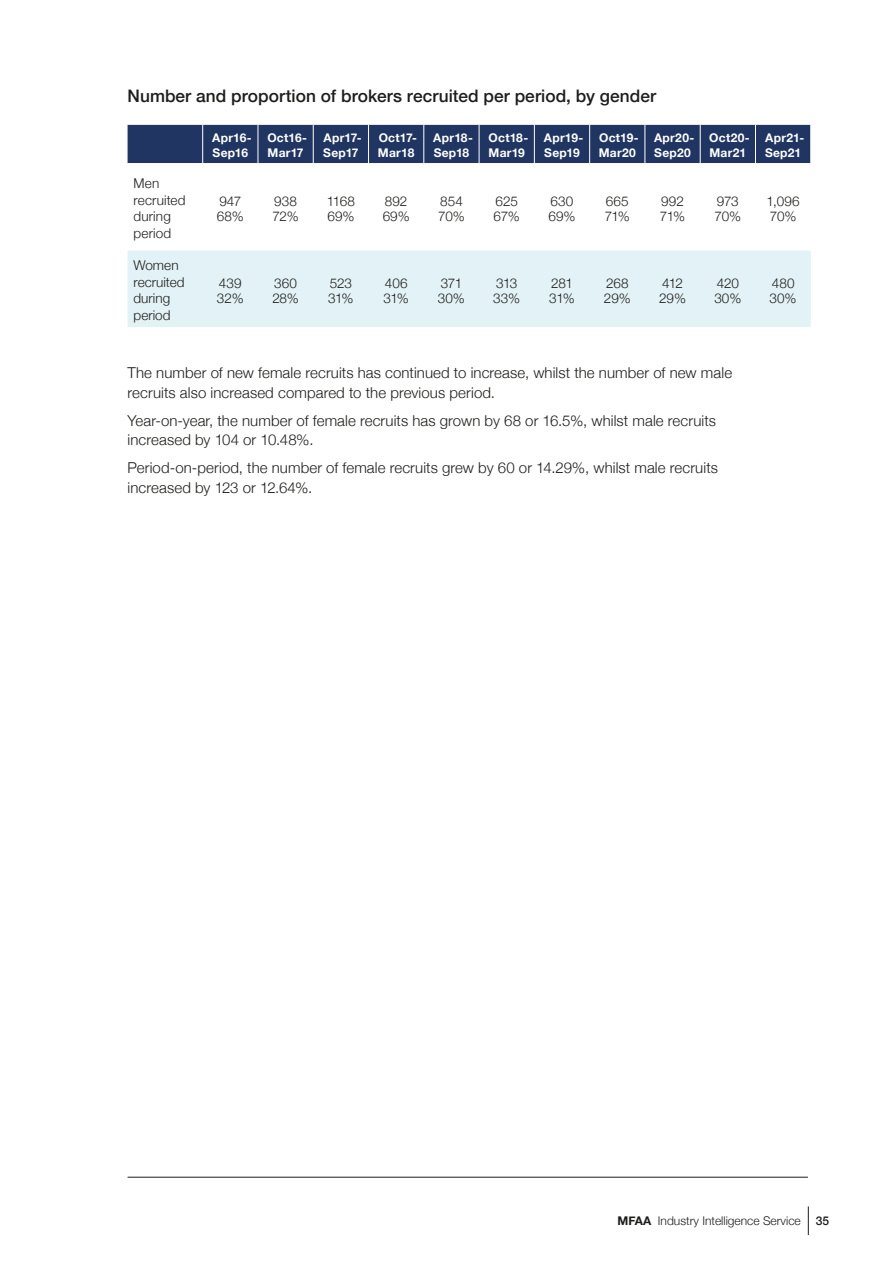
<style>
.page{position:relative;width:893px;height:1263px;background:#fff}
.page>*{position:absolute;margin:0;border:0;box-sizing:border-box;transform-origin:0 0}
.Sub_Heading_1{font:500 17.25px "Helvetica Neue";letter-spacing:.005em;color:#1d1d1b}
.Body_Copy{font:300 15px/19.5px "Helvetica Neue";letter-spacing:.01em;color:#1d1d1b}
.Graph_Heading{font:300 13.5px/15px "Helvetica Neue";letter-spacing:.005em;color:#1d1d1b}
.Graph_Heading-2{font:700 12px/15px "Helvetica Neue";letter-spacing:.02em;color:#fff}
.t1{font:300 12px "Helvetica Neue";color:#1d1d1b}
.s1{font-weight:700}
.s2{font-weight:500}
</style>
<div class="page">
<svg style="left:808px;top:1206px;width:1px;height:29px"></svg>
<hr style="left:128px;top:1177px;width:680px;height:1px;background:#1d1d1b">
<div style="left:128px;top:125px;width:682px;height:38px;background:#203562"></div>
<div style="left:128px;top:250px;width:683px;height:77px;background:#e3f2f6"></div>
<hr style="left:202px;top:125px;width:1px;height:38px;background:#fff">
<hr style="left:258px;top:125px;width:1px;height:38px;background:#fff">
<hr style="left:313px;top:125px;width:1px;height:38px;background:#fff">
<hr style="left:368px;top:125px;width:1px;height:38px;background:#fff">
<hr style="left:423px;top:125px;width:1px;height:38px;background:#fff">
<hr style="left:534px;top:125px;width:1px;height:38px;background:#fff">
<hr style="left:645px;top:125px;width:1px;height:38px;background:#fff">
<hr style="left:700px;top:125px;width:1px;height:38px;background:#fff">
<hr style="left:479px;top:125px;width:1px;height:38px;background:#fff">
<hr style="left:589px;top:125px;width:1px;height:38px;background:#fff">
<hr style="left:755px;top:125px;width:1px;height:38px;background:#fff">
<p class="Sub_Heading_1" style="left:128px;top:82px;width:530px">Number and proportion of brokers recruited per period, by gender</p>
<p class="Graph_Heading-2" style="left:212px;top:131px;width:41px">Apr16-<br>Sep16</p>
<p class="Graph_Heading-2" style="left:267px;top:131px;width:41px">Oct16-<br>Mar17</p>
<p class="Graph_Heading-2" style="left:323px;top:131px;width:40px">Apr17-<br>Sep17</p>
<p class="Graph_Heading-2" style="left:378px;top:131px;width:40px">Oct17-<br>Mar18</p>
<p class="Graph_Heading-2" style="left:433px;top:131px;width:41px">Apr18-<br>Sep18</p>
<p class="Graph_Heading-2" style="left:489px;top:131px;width:41px">Oct18-<br>Mar19</p>
<p class="Graph_Heading-2" style="left:544px;top:131px;width:41px">Apr19-<br>Sep19</p>
<p class="Graph_Heading-2" style="left:599px;top:131px;width:42px">Oct19-<br>Mar20</p>
<p class="Graph_Heading-2" style="left:654px;top:131px;width:42px">Apr20-<br>Sep20</p>
<p class="Graph_Heading-2" style="left:709px;top:131px;width:42px">Oct20-<br>Mar21</p>
<p class="Graph_Heading-2" style="left:765px;top:131px;width:41px">Apr21-<br>Sep21</p>
<p class="Graph_Heading" style="left:134px;top:174px;width:54px;line-height:16.5px">Men recruited during period</p>
<p class="Graph_Heading" style="left:217px;top:193px;width:28px">947<br>68%</p>
<p class="Graph_Heading" style="left:272px;top:193px;width:28px">938<br>72%</p>
<p class="Graph_Heading" style="left:327px;top:193px;width:30px">1168<br>69%</p>
<p class="Graph_Heading" style="left:383px;top:193px;width:28px">892<br>69%</p>
<p class="Graph_Heading" style="left:438px;top:193px;width:28px">854<br>70%</p>
<p class="Graph_Heading" style="left:493px;top:193px;width:28px">625<br>67%</p>
<p class="Graph_Heading" style="left:548px;top:193px;width:28px">630<br>69%</p>
<p class="Graph_Heading" style="left:605px;top:193px;width:27px">665<br>71%</p>
<p class="Graph_Heading" style="left:660px;top:193px;width:27px">992<br>71%</p>
<p class="Graph_Heading" style="left:715px;top:193px;width:28px">973<br>70%</p>
<p class="Graph_Heading" style="left:767px;top:193px;width:35px">1,096<br>70%</p>
<p class="Graph_Heading" style="left:134px;top:256px;width:52px;line-height:16.5px">Women recruited during period</p>
<p class="Graph_Heading" style="left:217px;top:274px;width:28px">439<br>32%</p>
<p class="Graph_Heading" style="left:272px;top:274px;width:28px">360<br>28%</p>
<p class="Graph_Heading" style="left:328px;top:274px;width:27px">523<br>31%</p>
<p class="Graph_Heading" style="left:383px;top:274px;width:27px">406<br>31%</p>
<p class="Graph_Heading" style="left:438px;top:274px;width:29px">371<br>30%</p>
<p class="Graph_Heading" style="left:493px;top:274px;width:28px">313<br>33%</p>
<p class="Graph_Heading" style="left:549px;top:274px;width:27px">281<br>31%</p>
<p class="Graph_Heading" style="left:604px;top:274px;width:28px">268<br>29%</p>
<p class="Graph_Heading" style="left:659px;top:274px;width:28px">412<br>29%</p>
<p class="Graph_Heading" style="left:714px;top:274px;width:29px">420<br>30%</p>
<p class="Graph_Heading" style="left:770px;top:274px;width:29px">480<br>30%</p>
<p class="Body_Copy" style="left:128px;top:362px;width:606px">The number of new female recruits has continued to increase, whilst the number of new male recruits also increased compared to the previous period.</p>
<p class="Body_Copy" style="left:128px;top:409px;width:590px">Year-on-year, the number of female recruits has grown by 68 or 16.5%, whilst male recruits increased by 104 or 10.48%.</p>
<p class="Body_Copy" style="left:128px;top:457px;width:592px">Period-on-period, the number of female recruits grew by 60 or 14.29%, whilst male recruits increased by 123 or 12.64%.</p>
<p class="t1" style="left:617px;top:1211px;width:213px"><span class="s1">MFAA</span> Industry Intelligence Service <span class="s2">35</span></p>
</div>
